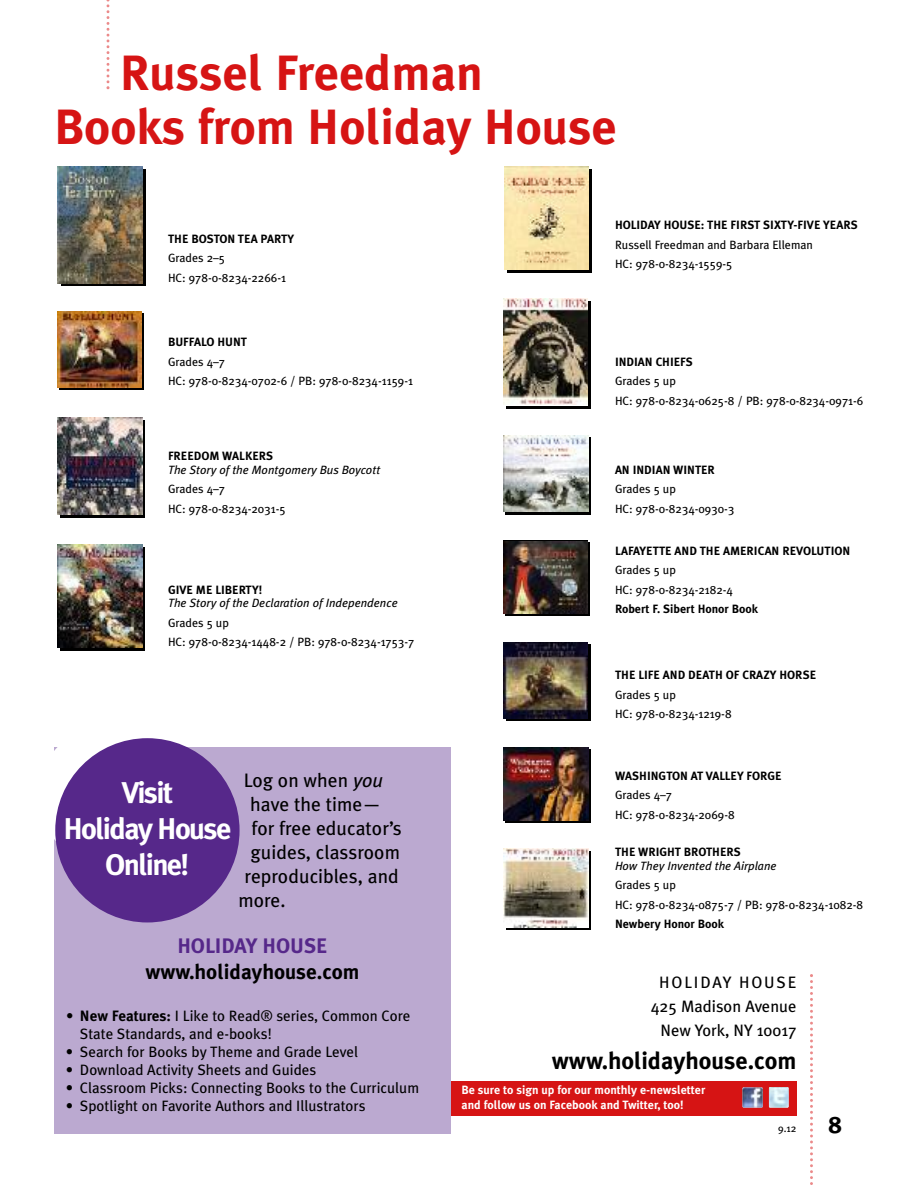
<style>
.page{position:relative;width:918px;height:1188px;background:#fff}
.page>*{position:absolute;margin:0;border:0;box-sizing:border-box;transform-origin:0 0}
.t1{font:700 49.5px/54px "Meta Plus";color:#d61414}
.t2{font:700 30px/36px "Meta Plus";letter-spacing:-.055em;color:#fff;text-align:center}
.t3{font:700 24px "Meta Plus";color:#000}
.t4{font:700 21px "Meta Plus";color:#000}
.t5{font:700 21px "Meta Plus";color:#56288a}
.t6{font:19.5px "Meta Plus";color:#000}
.t7{font:16.5px/24px "Meta Plus";color:#000;text-align:center}
.t8{font:15px/18px "Meta Plus";color:#000}
.t9{font:12px/19.5px "Meta Plus";color:#000}
.t10{font:700 12px "Meta Plus";color:#000}
.t11{font:italic 12px "Meta Plus";color:#000}
.t12{font:700 12px/14.4px "Meta Plus";color:#fff}
.t13{font:10.5px "Meta Plus";color:#000}
.s1{font-style:italic}
.s2{font-weight:700}
</style>
<div class="page">
<div style="left:447px;top:1082px;width:350px;height:34px;background:#d61414"></div>
<svg style="left:106px;top:0;width:4px;height:89px"></svg>
<svg style="left:810px;top:974px;width:3px;height:211px"></svg>
<div style="left:60px;top:313px;width:84px;height:77px;background:#000"></div>
<svg style="left:60px;top:420px;width:85px;height:97px"></svg>
<svg style="left:60px;top:547px;width:85px;height:103px"></svg>
<svg style="left:506px;top:301px;width:85px;height:107px"></svg>
<svg style="left:506px;top:437px;width:85px;height:78px"></svg>
<img style="left:57px;top:312px;width:85px;height:76px">
<img style="left:58px;top:417px;width:84px;height:98px">
<img style="left:58px;top:544px;width:84px;height:104px">
<img style="left:504px;top:299px;width:84px;height:106px">
<img style="left:504px;top:435px;width:84px;height:77px">
<div style="left:54px;top:747px;width:397px;height:387px;background:#bba9d0"></div>
<div style="left:40px;top:734px;width:94px;height:122px;background:#fff;border-radius:50%"></div>
<div style="left:55px;top:738px;width:185px;height:184px;background:#56288a;border-radius:50%"></div>
<div style="left:507px;top:169px;width:84px;height:103px;background:#000"></div>
<img style="left:504px;top:166px;width:85px;height:104px">
<svg style="left:61px;top:169px;width:84px;height:117px"></svg>
<img style="left:58px;top:166px;width:85px;height:117px">
<svg style="left:506px;top:851px;width:85px;height:79px"></svg>
<img style="left:504px;top:849px;width:84px;height:78px">
<div style="left:506px;top:645px;width:85px;height:76px;background:#000"></div>
<img style="left:504px;top:642px;width:84px;height:77px">
<img style="left:769px;top:1087px;width:20px;height:21px">
<img style="left:742px;top:1087px;width:21px;height:21px">
<svg style="left:505px;top:543px;width:85px;height:73px"></svg>
<div style="left:505px;top:749px;width:85px;height:73px;background:#000"></div>
<img style="left:504px;top:747px;width:85px;height:74px">
<img style="left:504px;top:541px;width:84px;height:72px">
<h1 class="t1" style="left:54px;top:46px;width:564px;text-indent:66px">Russel Freedman<br>Books from Holiday House</h1>
<p class="t10" style="left:168px;top:232px;width:128px">THE BOSTON TEA PARTY</p>
<p class="t9" style="left:168px;top:249px;width:120px">Grades 2–5<br>HC: 978-0-8234-2266-1</p>
<p class="t10" style="left:168px;top:335px;width:81px">BUFFALO HUNT</p>
<p class="t9" style="left:168px;top:352px;width:247px">Grades 4–7<br>HC: 978-0-8234-0702-6 / PB: 978-0-8234-1159-1</p>
<p class="t10" style="left:168px;top:449px;width:107px">FREEDOM WALKERS</p>
<p class="t11" style="left:168px;top:463px;width:214px">The Story of the Montgomery Bus Boycott</p>
<p class="t9" style="left:168px;top:480px;width:119px">Grades 4–7<br>HC: 978-0-8234-2031-5</p>
<p class="t10" style="left:168px;top:583px;width:96px">GIVE ME LIBERTY!</p>
<p class="t11" style="left:168px;top:596px;width:231px">The Story of the Declaration of Independence</p>
<p class="t9" style="left:168px;top:613px;width:248px">Grades 5 up<br>HC: 978-0-8234-1448-2 / PB: 978-0-8234-1753-7</p>
<h3 class="t6" style="left:244px;top:769px;width:141px">Log on when <span class="s1">you</span></h3>
<h3 class="t6" style="left:250px;top:793px;width:132px">have the time—</h3>
<h3 class="t6" style="left:252px;top:817px;width:152px">for free educator’s</h3>
<h3 class="t6" style="left:251px;top:841px;width:151px">guides, classroom</h3>
<h3 class="t6" style="left:245px;top:865px;width:156px">reproducibles, and</h3>
<h3 class="t6" style="left:238px;top:889px;width:49px">more.</h3>
<h3 class="t5" style="left:177px;top:934px;width:152px">HOLIDAY HOUSE</h3>
<h3 class="t4" style="left:145px;top:959px;width:216px">www.holidayhouse.com</h3>
<p class="t8" style="left:80px;top:1007px;width:332px;text-indent:-14px">• <span class="s2">New Features:</span> I Like to Read® series, Common Core<br>State Standards, and e-books!</p>
<p class="t8" style="left:66px;top:1043px;width:293px">• Search for Books by Theme and Grade Level</p>
<p class="t8" style="left:66px;top:1061px;width:252px">• Download Activity Sheets and Guides</p>
<p class="t8" style="left:66px;top:1079px;width:355px">• Classroom Picks: Connecting Books to the Curriculum</p>
<p class="t8" style="left:66px;top:1097px;width:301px">• Spotlight on Favorite Authors and Illustrators</p>
<h2 class="t2" style="left:63px;top:775px;width:169px">Visit<br>Holiday House<br>Online!</h2>
<p class="t10" style="left:615px;top:218px;width:244px">HOLIDAY HOUSE: THE FIRST SIXTY-FIVE YEARS</p>
<p class="t9" style="left:615px;top:235px;width:199px">Russell Freedman and Barbara Elleman<br>HC: 978-0-8234-1559-5</p>
<p class="t10" style="left:615px;top:355px;width:79px">INDIAN CHIEFS</p>
<p class="t9" style="left:615px;top:372px;width:250px">Grades 5 up<br>HC: 978-0-8234-0625-8 / PB: 978-0-8234-0971-6</p>
<p class="t10" style="left:615px;top:463px;width:101px">AN INDIAN WINTER</p>
<p class="t9" style="left:615px;top:480px;width:121px">Grades 5 up<br>HC: 978-0-8234-0930-3</p>
<p class="t10" style="left:615px;top:544px;width:237px">LAFAYETTE AND THE AMERICAN REVOLUTION</p>
<p class="t9" style="left:615px;top:561px;width:120px">Grades 5 up<br>HC: 978-0-8234-2182-4</p>
<p class="t10" style="left:615px;top:602px;width:144px">Robert F. Sibert Honor Book</p>
<p class="t10" style="left:615px;top:668px;width:203px">THE LIFE AND DEATH OF CRAZY HORSE</p>
<p class="t9" style="left:615px;top:685px;width:118px">Grades 5 up<br>HC: 978-0-8234-1219-8</p>
<p class="t10" style="left:615px;top:769px;width:168px">WASHINGTON AT VALLEY FORGE</p>
<p class="t9" style="left:615px;top:786px;width:121px">Grades 4–7<br>HC: 978-0-8234-2069-8</p>
<p class="t10" style="left:615px;top:845px;width:127px">THE WRIGHT BROTHERS</p>
<p class="t11" style="left:615px;top:859px;width:163px">How They Invented the Airplane</p>
<p class="t9" style="left:615px;top:876px;width:250px">Grades 5 up<br>HC: 978-0-8234-0875-7 / PB: 978-0-8234-1082-8</p>
<p class="t10" style="left:615px;top:917px;width:110px">Newbery Honor Book</p>
<h3 class="t7" style="left:651px;top:970px;width:147px">HOLIDAY HOUSE<br>425 Madison Avenue<br>New York, NY 10017</h3>
<h3 class="t3" style="left:552px;top:1046px;width:246px">www.holidayhouse.com</h3>
<p class="t12" style="left:462px;top:1083px;width:245px">Be sure to sign up for our monthly e-newsletter and follow us on Facebook and Twitter, too!</p>
<p class="t13" style="left:778px;top:1122px;width:20px">9.12</p>
<h3 class="t3" style="left:828px;top:1111px;width:16px">8</h3>
</div>
